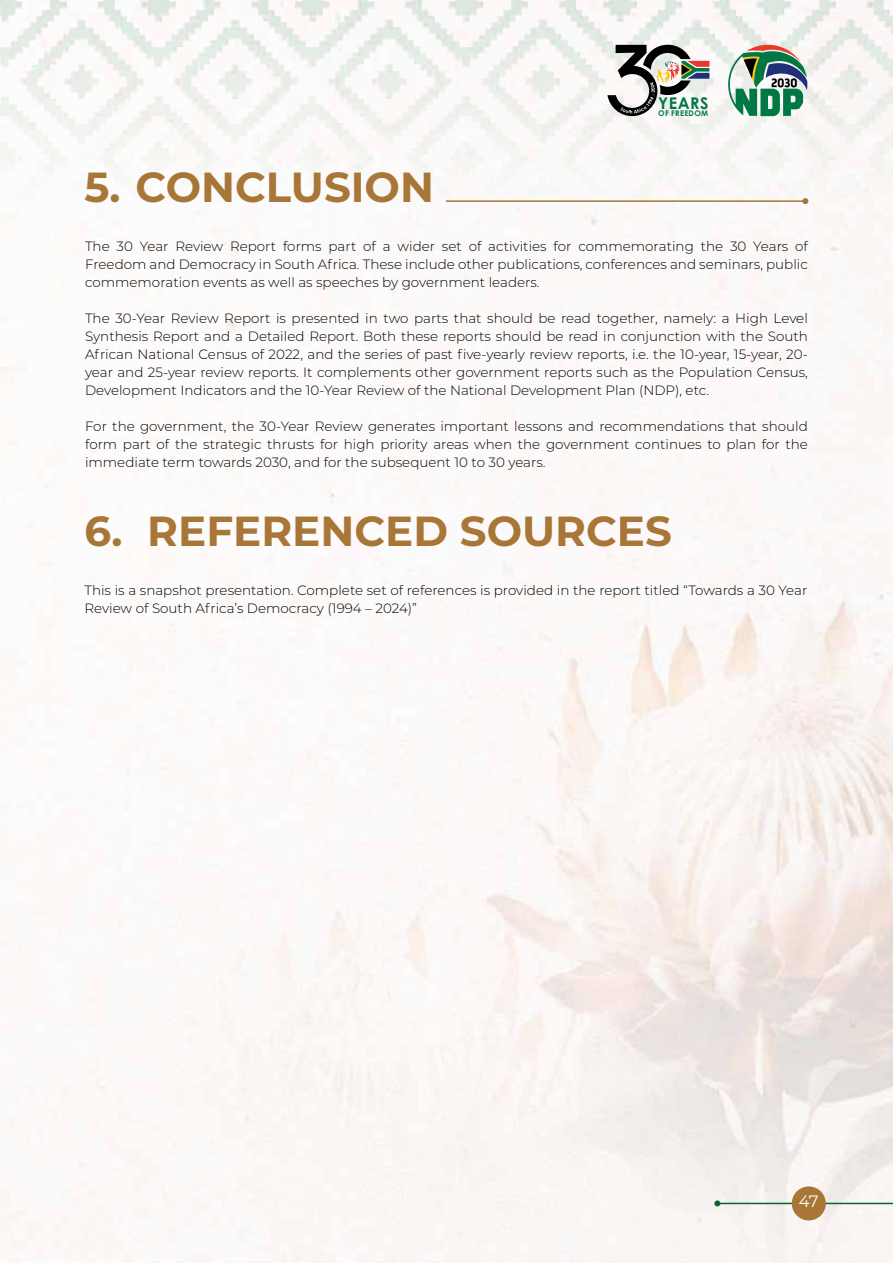
<style>
.page{position:relative;width:893px;height:1263px;background:#fff}
.page>*{position:absolute;margin:0;border:0;box-sizing:border-box;transform-origin:0 0}
.t1{font:700 42px "Montserrat";color:#a87636}
.t2{font:16.5px "Montserrat";color:#fff}
.t3{font:700 16.2px "Century Gothic";letter-spacing:.03em;color:#007844}
.t4{font:300 13.5px/18px "Montserrat";color:#000;text-align:justify}
.t5{font:700 7.8px "Century Gothic";letter-spacing:.03em;color:#007844}
</style>
<div class="page">
<img style="left:0;top:0;width:893px;height:1263px">
<img style="left:251px;top:0;width:642px;height:67px">
<img style="left:124px;top:596px;width:769px;height:667px">
<hr style="left:717px;top:1203px;width:176px;height:1px;background:#06672f">
<svg style="left:714px;top:1200px;width:6px;height:6px"></svg>
<svg style="left:607px;top:45px;width:102px;height:71px"></svg>
<svg style="left:728px;top:45px;width:79px;height:71px"></svg>
<div style="left:792px;top:1186px;width:34px;height:34px;background:#a87636;border-radius:50%"></div>
<img style="left:0;top:0;width:1px;height:67px">
<hr style="left:446px;top:200px;width:359px;height:2px;background:#a87636">
<svg style="left:802px;top:198px;width:6px;height:6px"></svg>
<p class="t3" style="left:658px;top:91px;width:52px">YEARS</p>
<p class="t5" style="left:658px;top:107px;width:51px">OF FREEDOM</p>
<h1 class="t1" style="left:85px;top:157px;width:351px">5. CONCLUSION</h1>
<p class="t4" style="left:85px;top:237px;width:724px">The 30 Year Review Report forms part of a wider set of activities for commemorating the 30 Years of Freedom and Democracy in South Africa. These include other publications, conferences and seminars, public commemoration events as well as speeches by government leaders.</p>
<p class="t4" style="left:85px;top:309px;width:724px">The 30-Year Review Report is presented in two parts that should be read together, namely: a High Level Synthesis Report and a Detailed Report. Both these reports should be read in conjunction with the South African National Census of 2022, and the series of past five-yearly review reports, i.e. the 10-year, 15-year, 20- year and 25-year review reports. It complements other government reports such as the Population Census, Development Indicators and the 10-Year Review of the National Development Plan (NDP), etc.</p>
<p class="t4" style="left:85px;top:417px;width:724px">For the government, the 30-Year Review generates important lessons and recommendations that should form part of the strategic thrusts for high priority areas when the government continues to plan for the immediate term towards 2030, and for the subsequent 10 to 30 years.</p>
<h1 class="t1" style="left:84px;top:500px;width:589px">6. REFERENCED SOURCES</h1>
<p class="t4" style="left:84px;top:580px;width:724px">This is a snapshot presentation. Complete set of references is provided in the report titled “Towards a 30 Year<br>Review of South Africa’s Democracy (1994 – 2024)”</p>
<p class="t2" style="left:799px;top:1190px;width:21px">47</p>
</div>
